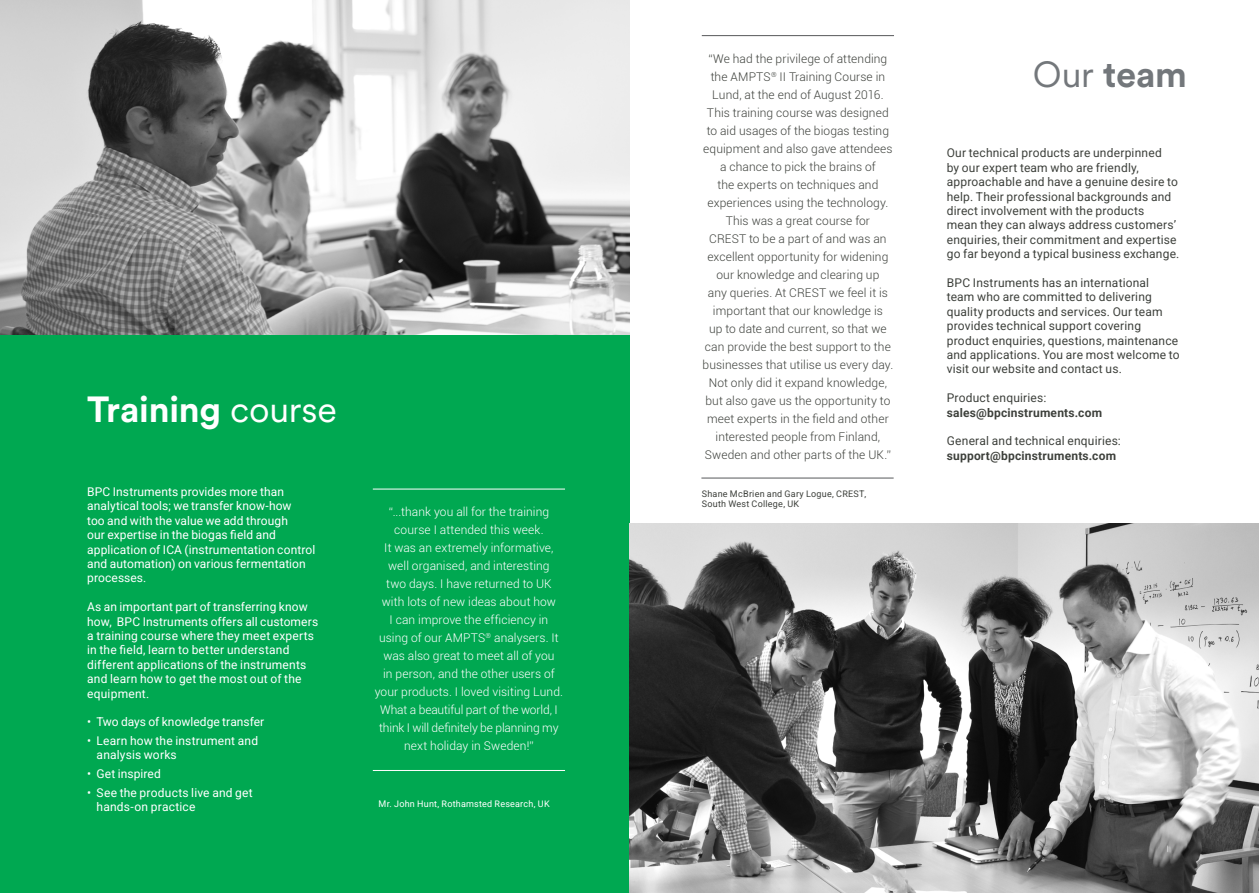
<style>
.page{position:relative;width:1259px;height:893px;background:#fff}
.page>*{position:absolute;margin:0;border:0;box-sizing:border-box;transform-origin:0 0}
.HM_Full_header{font:700 36px "Circular XX";letter-spacing:-.005em;color:#fff}
.HM_Full_header-2{font:700 36px "Circular XX";color:#73777b}
.HM_green_highlight{font:300 12px/18px "Roboto";letter-spacing:.01em;color:#3e413c;text-align:center}
.Main_text_dark{font:12px/14.4px "Roboto";letter-spacing:.015em;color:#3e413c}
.Main_text_dark-2{font:12px/14.4px "Roboto";letter-spacing:.01em;color:#fff}
.HM_green_highlight-2{font:300 12px/18px "Roboto";letter-spacing:.005em;color:#fff;text-align:center}
.Main_text_dark-3{font:700 12px/14.4px "Roboto";letter-spacing:.015em;color:#3e413c}
.HM_ref{font:9px/10.8px "Roboto";letter-spacing:.03em;color:#3e413c}
.HM_ref-2{font:9px "Roboto";letter-spacing:.025em;color:#fff}
.s1{font-weight:400}
.s2{font-weight:700}
</style>
<div class="page">
<div style="left:0;top:0;width:629px;height:893px;background:#00a851"></div>
<img style="left:0;top:0;width:629px;height:334px">
<hr style="left:373px;top:770px;width:192px;height:1px;background:#fff">
<hr style="left:373px;top:489px;width:192px;height:1px;background:#fff">
<img style="left:629px;top:523px;width:630px;height:370px">
<hr style="left:701px;top:478px;width:192px;height:1px;background:#57585a">
<hr style="left:702px;top:35px;width:192px;height:1px;background:#57585a">
<p class="HM_Full_header" style="left:87px;top:384px;width:251px">Training <span class="s1">course</span></p>
<p class="Main_text_dark-2" style="left:87px;top:484px;width:230px">BPC Instruments provides more than analytical tools; we transfer know-how<br>too and with the value we add through<br>our expertise in the biogas field and application of ICA (instrumentation control and automation) on various fermentation processes.</p>
<p class="Main_text_dark-2" style="left:87px;top:599px;width:232px">As an important part of transferring know how, BPC Instruments offers all customers a training course where they meet experts in the field, learn to better understand different applications of the instruments and learn how to get the most out of the equipment.</p>
<p class="Main_text_dark-2" style="left:87px;top:714px;width:179px">• Two days of knowledge transfer</p>
<p class="Main_text_dark-2" style="left:97px;top:733px;width:163px;text-indent:-9px">• Learn how the instrument and analysis works</p>
<p class="Main_text_dark-2" style="left:87px;top:766px;width:75px">• Get inspired</p>
<p class="Main_text_dark-2" style="left:97px;top:785px;width:158px;text-indent:-9px">• See the products live and get hands-on practice</p>
<p class="HM_green_highlight-2" style="left:375px;top:503px;width:190px">“...thank you all for the training course I attended this week.<br>It was an extremely informative, well organised, and interesting<br>two days. I have returned to UK with lots of new ideas about how<br>I can improve the efficiency in using of our AMPTS<sup>®</sup> analysers. It was also great to meet all of you<br>in person, and the other users of your products. I loved visiting Lund.<br>What a beautiful part of the world, I think I will definitely be planning my next holiday in Sweden!”</p>
<p class="HM_ref-2" style="left:378px;top:797px;width:173px">Mr. John Hunt, Rothamsted Research, UK</p>
<p class="HM_green_highlight" style="left:702px;top:49px;width:192px">“We had the privilege of attending the AMPTS<sup>®</sup> II Training Course in<br>Lund, at the end of August 2016.<br>This training course was designed to aid usages of the biogas testing equipment and also gave attendees a chance to pick the brains of<br>the experts on techniques and experiences using the technology.<br>This was a great course for<br>CREST to be a part of and was an excellent opportunity for widening our knowledge and clearing up<br>any queries. At CREST we feel it is important that our knowledge is<br>up to date and current, so that we can provide the best support to the businesses that utilise us every day.<br>Not only did it expand knowledge, but also gave us the opportunity to meet experts in the field and other interested people from Finland,<br>Sweden and other parts of the UK.”</p>
<p class="HM_ref" style="left:702px;top:488px;width:166px">Shane McBrien and Gary Logue, CREST,<br>South West College, UK</p>
<p class="HM_Full_header-2" style="left:1033px;top:49px;width:156px"><span class="s1">Our</span> team</p>
<p class="Main_text_dark" style="left:946px;top:145px;width:233px">Our technical products are underpinned<br>by our expert team who are friendly, approachable and have a genuine desire to help. Their professional backgrounds and</p>
<p class="Main_text_dark" style="left:946px;top:203px;width:234px">direct involvement with the products<br>mean they can always address customers’ enquiries, their commitment and expertise go far beyond a typical business exchange.</p>
<p class="Main_text_dark" style="left:946px;top:275px;width:204px">BPC Instruments has an international</p>
<p class="Main_text_dark" style="left:946px;top:289px;width:207px">team who are committed to delivering</p>
<p class="Main_text_dark" style="left:946px;top:304px;width:234px">quality products and services. Our team provides technical support covering product enquiries, questions, maintenance and applications. You are most welcome to visit our website and contact us.</p>
<p class="Main_text_dark-3" style="left:946px;top:390px;width:157px"><span class="s1">Product enquiries: </span>sales@bpcinstruments.com</p>
<p class="Main_text_dark" style="left:946px;top:433px;width:176px">General and technical enquiries: <span class="s2">support@bpcinstruments.com</span></p>
</div>
